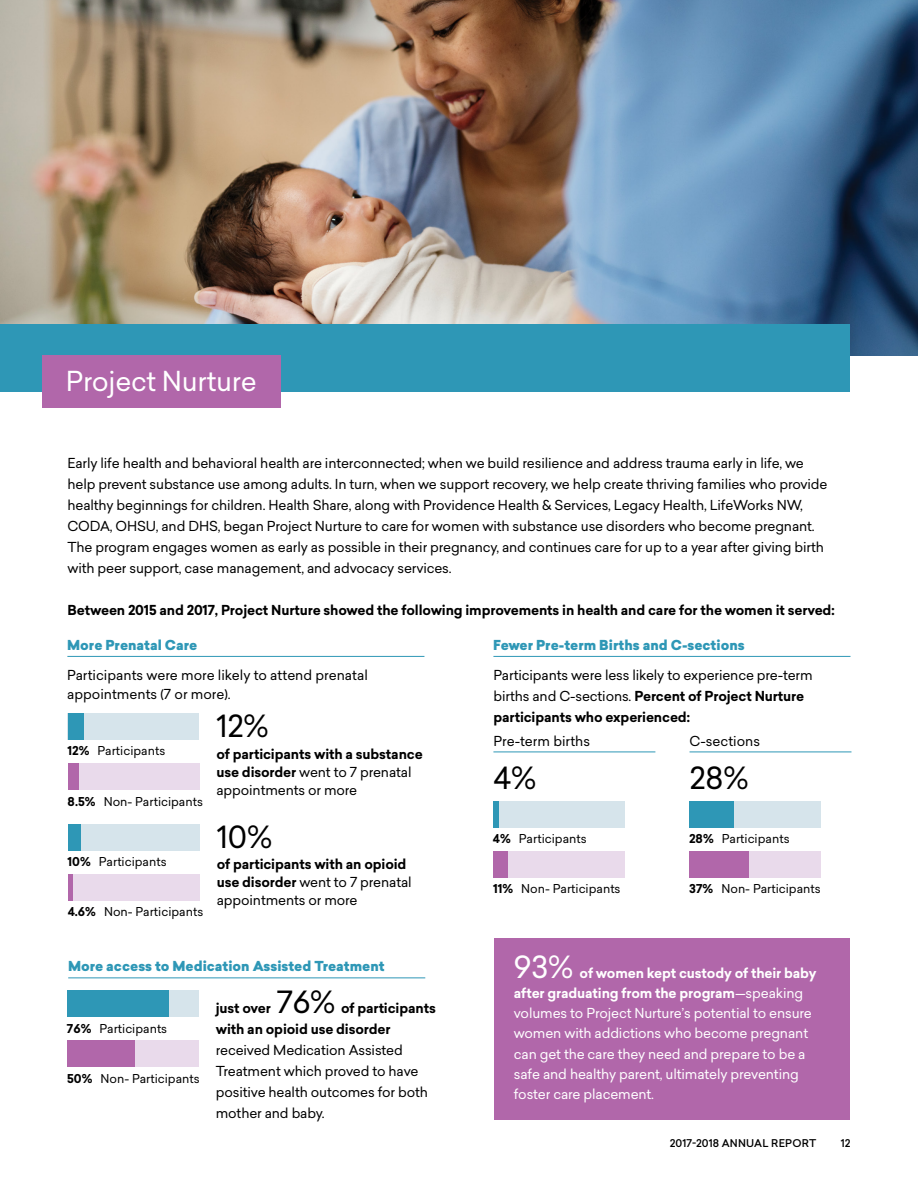
<style>
.page{position:relative;width:918px;height:1188px;background:#fff}
.page>*{position:absolute;margin:0;border:0;box-sizing:border-box;transform-origin:0 0}
.t1{font:30px "Sailec";color:#000}
.t2{font:30px "Sailec";color:#fff}
.t3{font:27px "Sailec";letter-spacing:-.01em;color:#fff}
.t4{font:13.5px/21px "Sailec";letter-spacing:-.01em;color:#000}
.t5{font:700 13.5px/18px "Sailec";letter-spacing:-.01em;color:#000}
.t6{font:13.5px/20.2px "Sailec";letter-spacing:-.01em;color:#fff}
.t7{font:900 13.5px "Sailec";color:#2e97b6}
.t8{font:12px "Sailec";color:#000}
.t9{font:500 10.5px "Sailec";letter-spacing:.01em;color:#000}
.s1{font-weight:700}
.s2{font-weight:400}
</style>
<div class="page">
<img style="left:0;top:0;width:918px;height:355px">
<hr style="left:67px;top:656px;width:357px;height:1px;background:#2e97b6">
<hr style="left:493px;top:656px;width:357px;height:1px;background:#2e97b6">
<hr style="left:68px;top:978px;width:357px;height:1px;background:#2e97b6">
<div style="left:68px;top:713px;width:131px;height:27px;background:#d6e4eb"></div>
<div style="left:68px;top:713px;width:16px;height:27px;background:#2e97b6"></div>
<div style="left:68px;top:763px;width:131px;height:27px;background:#e9daeb"></div>
<div style="left:68px;top:763px;width:11px;height:27px;background:#b167aa"></div>
<div style="left:68px;top:824px;width:131px;height:27px;background:#d6e4eb"></div>
<div style="left:68px;top:824px;width:12px;height:27px;background:#2e97b6"></div>
<div style="left:68px;top:874px;width:131px;height:27px;background:#e9daeb"></div>
<div style="left:68px;top:874px;width:5px;height:27px;background:#b167aa"></div>
<div style="left:493px;top:801px;width:132px;height:26px;background:#d6e4eb"></div>
<div style="left:493px;top:801px;width:6px;height:26px;background:#2e97b6"></div>
<div style="left:493px;top:851px;width:132px;height:26px;background:#e9daeb"></div>
<div style="left:493px;top:851px;width:15px;height:26px;background:#b167aa"></div>
<hr style="left:493px;top:752px;width:162px;height:1px;background:#2e97b6">
<hr style="left:690px;top:752px;width:161px;height:1px;background:#2e97b6">
<div style="left:689px;top:801px;width:132px;height:26px;background:#d6e4eb"></div>
<div style="left:689px;top:801px;width:45px;height:26px;background:#2e97b6"></div>
<div style="left:690px;top:851px;width:131px;height:26px;background:#e9daeb"></div>
<div style="left:690px;top:851px;width:59px;height:26px;background:#b167aa"></div>
<div style="left:67px;top:991px;width:132px;height:26px;background:#d6e4eb"></div>
<div style="left:67px;top:991px;width:101px;height:26px;background:#2e97b6"></div>
<div style="left:67px;top:1041px;width:132px;height:26px;background:#e9daeb"></div>
<div style="left:67px;top:1041px;width:68px;height:26px;background:#b167aa"></div>
<div style="left:0;top:324px;width:850px;height:67px;background:#2e97b6"></div>
<div style="left:42px;top:355px;width:238px;height:52px;background:#b167aa"></div>
<div style="left:495px;top:939px;width:355px;height:181px;background:#b167aa"></div>
<h2 class="t3" style="left:66px;top:363px;width:192px">Project Nurture</h2>
<p class="t4" style="left:67px;top:452px;width:762px">Early life health and behavioral health are interconnected; when we build resilience and address trauma early in life, we help prevent substance use among adults. In turn, when we support recovery, we help create thriving families who provide healthy beginnings for children. Health Share, along with Providence Health &amp; Services, Legacy Health, LifeWorks NW, CODA, OHSU, and DHS, began Project Nurture to care for women with substance use disorders who become pregnant.<br>The program engages women as early as possible in their pregnancy, and continues care for up to a year after giving birth with peer support, case management, and advocacy services.</p>
<p class="t5" style="left:67px;top:601px;width:769px">Between 2015 and 2017, Project Nurture showed the following improvements in health and care for the women it served:</p>
<p class="t7" style="left:67px;top:635px;width:132px">More Prenatal Care</p>
<p class="t4" style="left:67px;top:665px;width:302px;line-height:19.5px">Participants were more likely to attend prenatal appointments (7 or more).</p>
<p class="t8" style="left:68px;top:743px;width:99px"><span class="s1">12%</span> Participants</p>
<p class="t8" style="left:68px;top:793px;width:137px"><span class="s1">8.5%</span> Non- Participants</p>
<p class="t8" style="left:68px;top:854px;width:101px"><span class="s1">10%</span> Participants</p>
<p class="t8" style="left:68px;top:904px;width:137px"><span class="s1">4.6%</span> Non- Participants</p>
<h1 class="t1" style="left:216px;top:705px;width:54px">12%</h1>
<p class="t5" style="left:216px;top:745px;width:208px">of participants with a substance use disorder <span class="s2">went to 7 prenatal appointments or more</span></p>
<h1 class="t1" style="left:217px;top:816px;width:57px">10%</h1>
<p class="t5" style="left:217px;top:855px;width:197px">of participants with an opioid use disorder <span class="s2">went to 7 prenatal appointments or more</span></p>
<p class="t7" style="left:68px;top:956px;width:318px">More access to Medication Assisted Treatment</p>
<p class="t5" style="left:216px;top:999px;width:57px">just over</p>
<h1 class="t1" style="left:277px;top:981px;width:60px">76%</h1>
<p class="t5" style="left:216px;top:997px;width:222px;line-height:21px;text-indent:125px">of participants with an opioid use disorder</p>
<p class="t4" style="left:216px;top:1039px;width:214px">received Medication Assisted<br>Treatment which proved to have positive health outcomes for both mother and baby.</p>
<p class="t8" style="left:67px;top:1020px;width:102px"><span class="s1">76%</span> Participants</p>
<p class="t8" style="left:67px;top:1070px;width:134px"><span class="s1">50%</span> Non- Participants</p>
<p class="t7" style="left:493px;top:635px;width:253px">Fewer Pre-term Births and C-sections</p>
<p class="t4" style="left:493px;top:664px;width:321px">Participants were less likely to experience pre-term births and C-sections. <span class="s1">Percent of Project Nurture participants who experienced:</span></p>
<p class="t4" style="left:493px;top:731px;width:98px">Pre-term births</p>
<p class="t4" style="left:690px;top:731px;width:72px">C-sections</p>
<h1 class="t1" style="left:493px;top:758px;width:45px">4%</h1>
<p class="t8" style="left:493px;top:830px;width:95px"><span class="s1">4%</span> Participants</p>
<p class="t8" style="left:493px;top:880px;width:129px"><span class="s1">11%</span> Non- Participants</p>
<h1 class="t1" style="left:690px;top:758px;width:61px">28%</h1>
<p class="t8" style="left:689px;top:830px;width:102px"><span class="s1">28%</span> Participants</p>
<p class="t8" style="left:689px;top:880px;width:133px"><span class="s1">37%</span> Non- Participants</p>
<h1 class="t2" style="left:514px;top:946px;width:61px">93%</h1>
<p class="t6" style="left:514px;top:962px;width:304px;text-indent:66px"><span class="s1">of women kept custody of their baby after graduating from the program</span>—speaking volumes to Project Nurture’s potential to ensure women with addictions who become pregnant can get the care they need and prepare to be a safe and healthy parent, ultimately preventing foster care placement.</p>
<p class="t9" style="left:670px;top:1136px;width:148px">2017-2018 ANNUAL REPORT</p>
<p class="t9" style="left:841px;top:1136px;width:11px">12</p>
</div>
